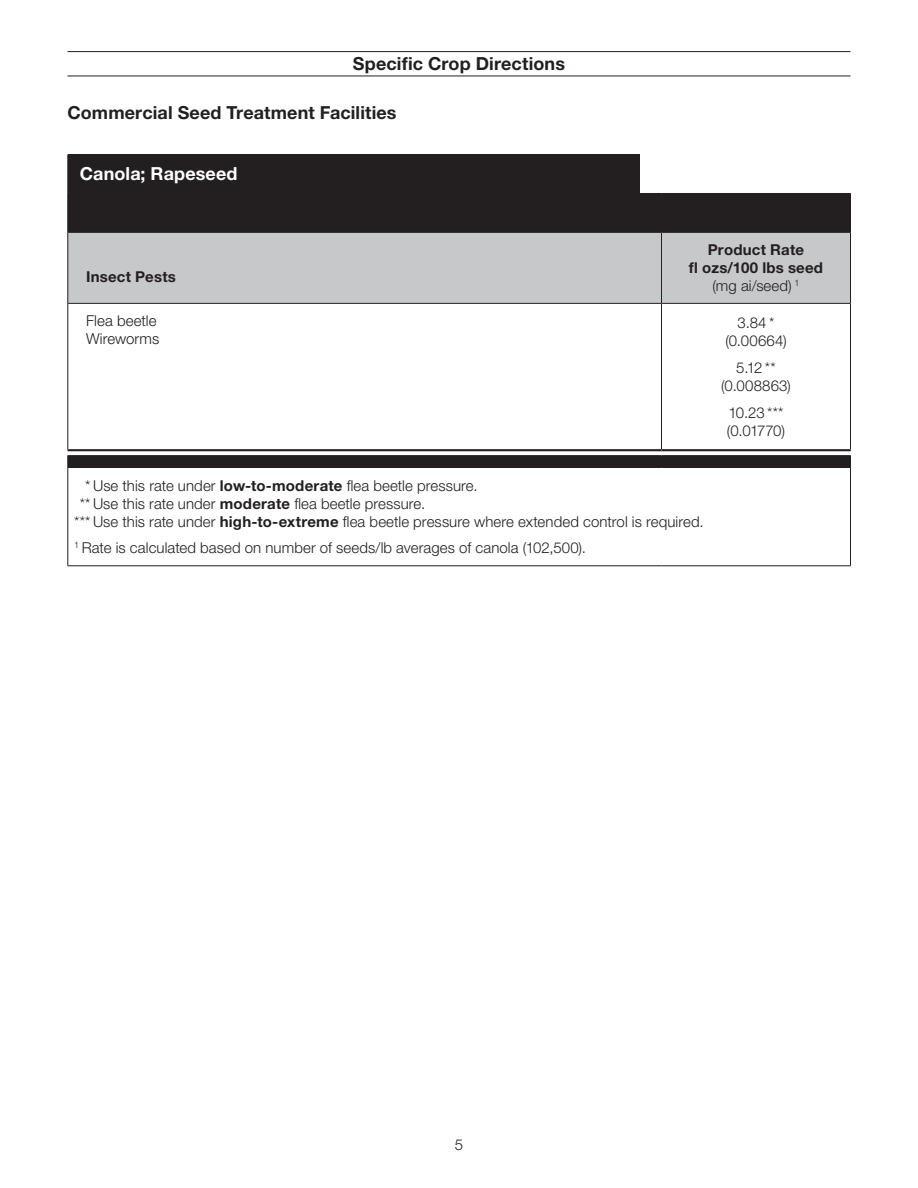
<style>
.page{position:relative;width:918px;height:1188px;background:#fff}
.page>*{position:absolute;margin:0;border:0;box-sizing:border-box;transform-origin:0 0}
.Header_1_xsa{font:700 18px "Helvetica Neue LT Pro";letter-spacing:.005em;color:#231f20}
.Header_ruled_-_12_pt{font:700 18px "Helvetica Neue LT Pro";letter-spacing:.005em;color:#231f20}
.Table_DC_-_Table_Tab{font:700 18px "Helvetica Neue LT Pro";letter-spacing:.005em;color:#fff}
.Table_DC_-_Body_txt{font:300 15px "Helvetica Neue LT Pro";letter-spacing:.005em;color:#231f20}
.Table_txt_C_-_bld{font:700 15px/18px "Helvetica Neue LT Pro";letter-spacing:.015em;color:#231f20;text-align:center}
.Table_txt_C_-_xsa{font:300 15px/18px "Helvetica Neue LT Pro";letter-spacing:.01em;color:#231f20;text-align:center}
.Table_txt_C_-_xsa-2{font:300 15px/18px "Helvetica Neue LT Pro";letter-spacing:-.035em;color:#231f20}
.Table_DC_Head_-_1_bu{font:700 15px "Helvetica Neue LT Pro";letter-spacing:.015em;color:#231f20}
.s1{font-weight:300}
.s2{font-weight:700}
</style>
<div class="page">
<hr style="left:68px;top:51px;width:783px;height:1px;background:#231f20">
<hr style="left:68px;top:76px;width:783px;height:1px;background:#231f20">
<div style="left:69px;top:194px;width:781px;height:38px;background:#231f20"></div>
<div style="left:69px;top:233px;width:781px;height:70px;background:#c7c8ca"></div>
<svg style="left:68px;top:451px;width:782px;height:16px;fill:#231f20"></svg>
<hr style="left:68px;top:194px;width:1px;height:38px;background:#231f20">
<hr style="left:68px;top:233px;width:1px;height:70px;background:#231f20">
<hr style="left:661px;top:233px;width:1px;height:70px;background:#231f20">
<hr style="left:850px;top:233px;width:1px;height:70px;background:#231f20">
<hr style="left:68px;top:303px;width:594px;height:1px;background:#231f20">
<hr style="left:68px;top:304px;width:1px;height:145px;background:#231f20">
<hr style="left:662px;top:303px;width:189px;height:1px;background:#231f20">
<hr style="left:661px;top:304px;width:1px;height:145px;background:#231f20">
<hr style="left:850px;top:304px;width:1px;height:145px;background:#231f20">
<hr style="left:68px;top:467px;width:594px;height:1px;background:#231f20">
<hr style="left:68px;top:468px;width:1px;height:97px;background:#231f20">
<hr style="left:662px;top:467px;width:189px;height:1px;background:#231f20">
<hr style="left:850px;top:468px;width:1px;height:97px;background:#231f20">
<hr style="left:68px;top:565px;width:594px;height:1px;background:#231f20">
<hr style="left:662px;top:565px;width:189px;height:1px;background:#231f20">
<hr style="left:68px;top:193px;width:594px;height:1px;background:#231f20">
<hr style="left:662px;top:193px;width:189px;height:1px;background:#231f20">
<hr style="left:68px;top:449px;width:594px;height:2px;background:#231f20">
<hr style="left:662px;top:449px;width:189px;height:2px;background:#231f20">
<hr style="left:68px;top:455px;width:594px;height:1px;background:#231f20">
<hr style="left:662px;top:455px;width:189px;height:1px;background:#231f20">
<hr style="left:850px;top:194px;width:1px;height:38px;background:#231f20">
<hr style="left:68px;top:232px;width:594px;height:1px;background:#231f20">
<hr style="left:662px;top:232px;width:189px;height:1px;background:#231f20">
<div style="left:68px;top:155px;width:572px;height:38px;background:#231f20"></div>
<p class="Header_ruled_-_12_pt" style="left:353px;top:52px;width:214px">Specific Crop Directions</p>
<p class="Header_1_xsa" style="left:68px;top:101px;width:331px">Commercial Seed Treatment Facilities</p>
<p class="Table_DC_-_Table_Tab" style="left:80px;top:163px;width:159px">Canola; Rapeseed</p>
<p class="Table_DC_Head_-_1_bu" style="left:86px;top:267px;width:91px">Insect Pests</p>
<p class="Table_DC_-_Body_txt" style="left:86px;top:311px;width:72px">Flea beetle</p>
<p class="Table_DC_-_Body_txt" style="left:86px;top:329px;width:75px">Wireworms</p>
<p class="Table_txt_C_-_bld" style="left:689px;top:240px;width:136px">Product Rate<br>fl ozs/100 lbs seed <span class="s1">(mg ai/seed)</span> <sup>1</sup></p>
<p class="Table_txt_C_-_xsa" style="left:725px;top:314px;width:63px">3.84* (0.00664)</p>
<p class="Table_txt_C_-_xsa" style="left:721px;top:359px;width:71px">5.12 **<br>(0. 008863)</p>
<p class="Table_txt_C_-_xsa-2" style="left:727px;top:403px;width:60px">10.23 *** (0.01770)</p>
<p class="Table_DC_-_Body_txt" style="left:85px;top:476px;width:391px">* Use this rate under <span class="s2">low-to-moderate</span> flea beetle pressure.</p>
<p class="Table_DC_-_Body_txt" style="left:80px;top:494px;width:344px">** Use this rate under <span class="s2">moderate</span> flea beetle pressure.</p>
<p class="Table_DC_-_Body_txt" style="left:74px;top:512px;width:628px">*** Use this rate under <span class="s2">high-to-extreme</span> flea beetle pressure where extended control is required.</p>
<p class="Table_DC_-_Body_txt" style="left:74px;top:539px;width:510px"><sup>1</sup> Rate is calculated based on number of seeds/lb averages of canola (102,500).</p>
<p class="Table_DC_-_Body_txt" style="left:455px;top:1136px;width:10px">5</p>
</div>
